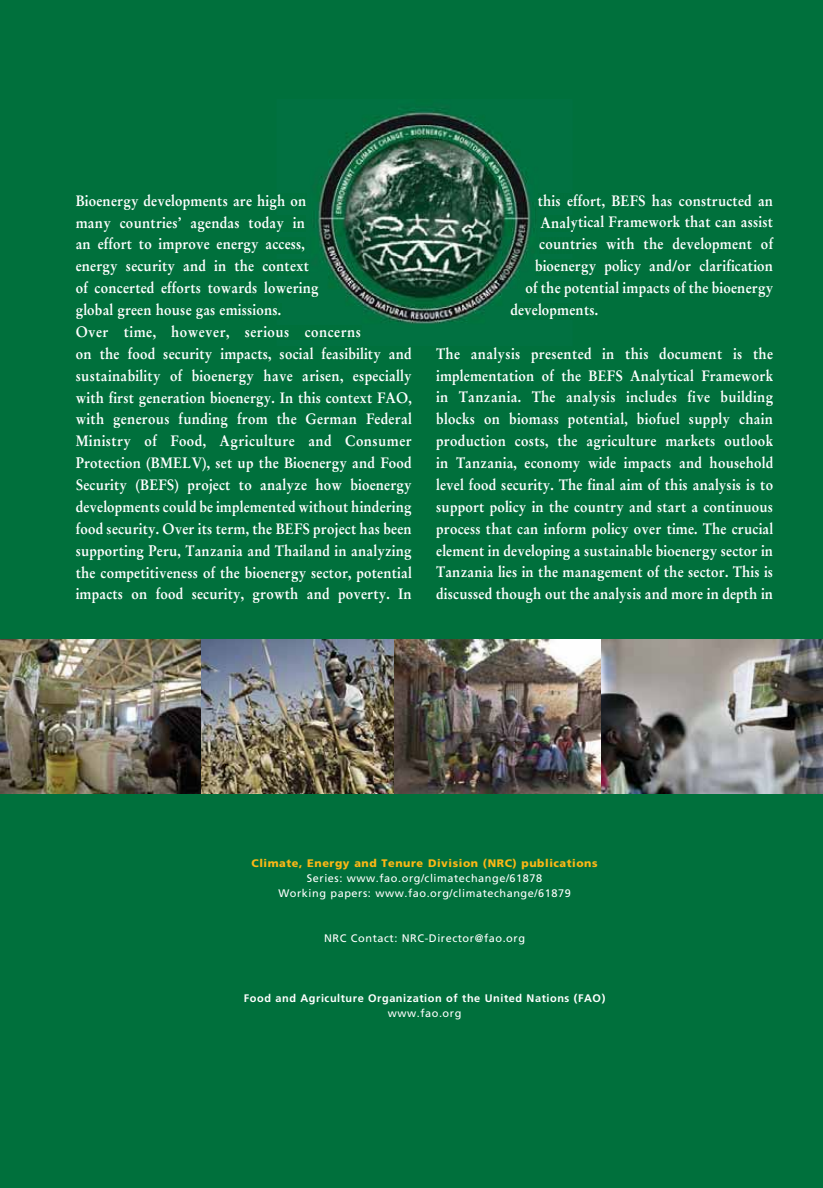
<style>
.page{position:relative;width:823px;height:1188px;background:#fff}
.page>*{position:absolute;margin:0;border:0;box-sizing:border-box;transform-origin:0 0}
.t1{font:700 15px/21.9px "Stempel Garamond";letter-spacing:.01em;color:#fff;scale:.9 1}
.t2{font:10.95px/15px "Frutiger LT Std";letter-spacing:.05em;color:#fff;text-align:center}
.t3{font:700 10.95px "Frutiger LT Std";letter-spacing:.05em;color:#fff}
.t4{font:900 10.95px "Frutiger LT Std";letter-spacing:.05em;color:#fcb716}
</style>
<div class="page">
<div style="left:0;top:0;width:822px;height:1188px;background:#00703c"></div>
<img style="left:0;top:640px;width:822px;height:154px">
<img style="left:315px;top:106px;width:216px;height:218px">
<img style="left:315px;top:281px;width:3px;height:16px">
<img style="left:525px;top:281px;width:6px;height:16px">
<img style="left:510px;top:303px;width:21px;height:16px">
<p class="t1" style="left:76px;top:191px;width:375px">Bioenergy developments are high on<br>many countries’ agendas today in<br>an effort to improve energy access,<br>energy security and in the context<br>of concerted efforts towards lowering<br>global green house gas emissions.<br>Over time, however, serious concerns<br>on the food security impacts, social feasibility and sustainability of bioenergy have arisen, especially with first generation bioenergy. In this context FAO, with generous funding from the German Federal Ministry of Food, Agriculture and Consumer Protection (BMELV), set up the Bioenergy and Food Security (BEFS) project to analyze how bioenergy developments could be implemented without hindering food security. Over its term, the BEFS project has been supporting Peru, Tanzania and Thailand in analyzing the competitiveness of the bioenergy sector, potential impacts on food security, growth and poverty. In</p>
<p class="t1" style="left:537px;top:191px;width:263px">this effort, BEFS has constructed an</p>
<p class="t1" style="left:540px;top:213px;width:260px">Analytical Framework that can assist</p>
<p class="t1" style="left:539px;top:235px;width:261px">countries with the development of</p>
<p class="t1" style="left:534px;top:256px;width:266px">bioenergy policy and/or clarification</p>
<p class="t1" style="left:525px;top:278px;width:277px">of the potential impacts of the bioenergy</p>
<p class="t1" style="left:510px;top:300px;width:99px">developments.</p>
<p class="t1" style="left:436px;top:344px;width:376px;text-align:justify">The analysis presented in this document is the implementation of the BEFS Analytical Framework in Tanzania. The analysis includes five building blocks on biomass potential, biofuel supply chain production costs, the agriculture markets outlook in Tanzania, economy wide impacts and household level food security. The final aim of this analysis is to support policy in the country and start a continuous process that can inform policy over time. The crucial element in developing a sustainable bioenergy sector in Tanzania lies in the management of the sector. This is discussed though out the analysis and more in depth in</p>
<p class="t4" style="left:251px;top:858px;width:347px">Climate, Energy and Tenure Division (NRC) publications</p>
<p class="t2" style="left:278px;top:871px;width:294px">Series: www.fao.org/climatechange/61878<br>Working papers: www.fao.org/climatechange/61879</p>
<p class="t2" style="left:324px;top:931px;width:202px">NRC Contact: NRC-Director@fao.org</p>
<p class="t3" style="left:244px;top:994px;width:363px">Food and Agriculture Organization of the United Nations (FAO)</p>
<p class="t2" style="left:387px;top:1007px;width:75px">www.fao.org</p>
</div>
